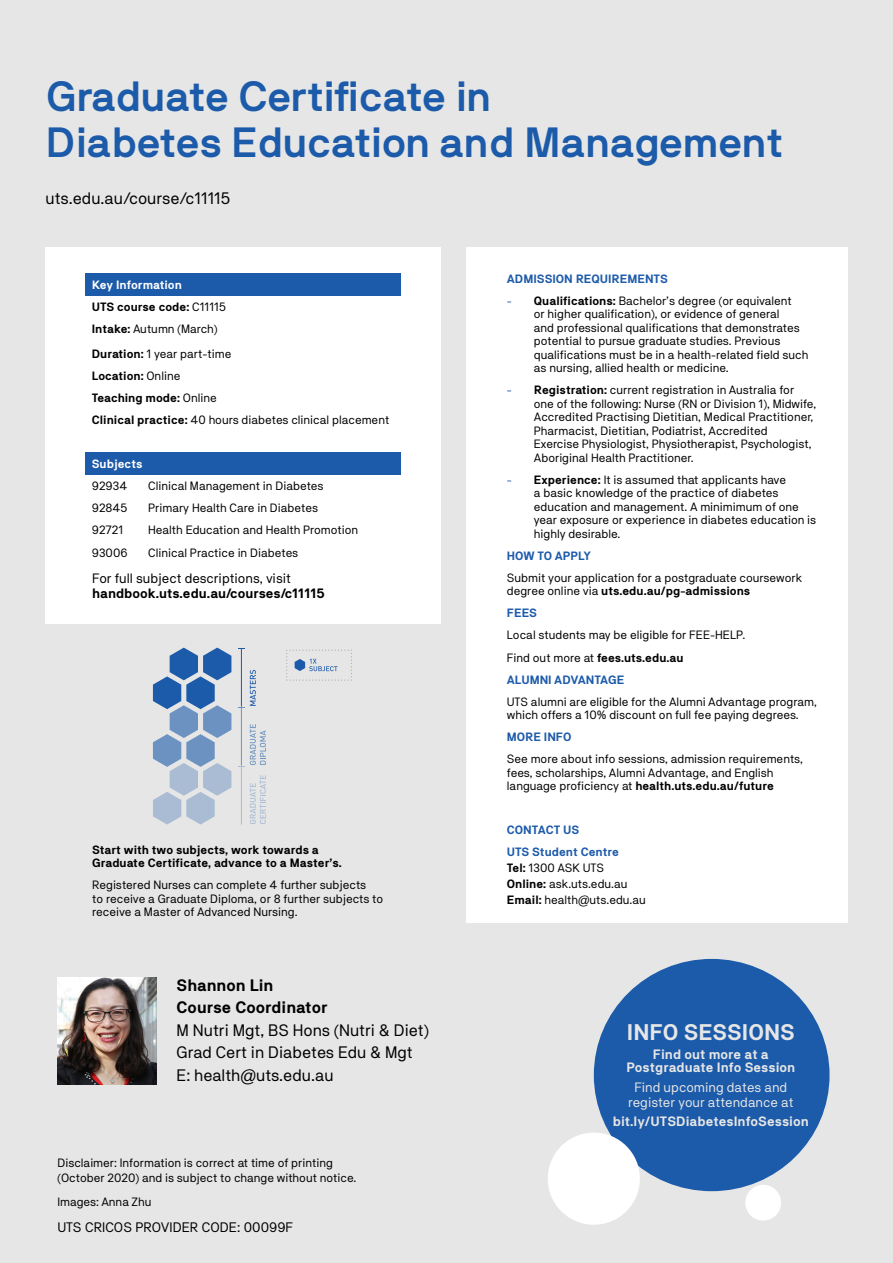
<style>
.page{position:relative;width:893px;height:1263px;background:#e5e6e5}
.page>*{position:absolute;margin:0;border:0;box-sizing:border-box;transform-origin:0 0}
.t1{font:700 42px/46.5px "NB International Pro";color:#1c5aaa}
.t2{font:700 22.5px "NB Akademie Std";color:#e5e6e5}
.t3{font:16.5px/22.5px "NB Akademie Std";color:#000}
.t4{font:700 16.5px/22.5px "NB Akademie Std";color:#000}
.t5{font:13.65px "NB Akademie Std";color:#000}
.t6{font:700 13.5px/13.5px "NB Akademie Std";color:#e5e6e5;text-align:center}
.t7{font:13.5px/15px "NB Akademie Std";color:#e5e6e5;text-align:center}
.t8{font:700 13.5px "NB Akademie Std";color:#000}
.t9{font:13.5px "NB Akademie Std";color:#000}
.t10{font:12px/13.5px "NB Akademie Std";color:#000}
.t11{font:700 12px/22px "NB Akademie Std";color:#000}
.t12{font:700 12px/22px "NB Akademie Std";color:#1c5aaa}
.t13{font:700 12px "NB Akademie Std";color:#fff}
.s1{color:#fff}
.s2{font-weight:400}
.s3{font-weight:700}
.s4{color:#1c5aaa}
.s5{font-weight:700;color:#1c5aaa}
</style>
<div class="page">
<div style="left:466px;top:247px;width:381px;height:675px;background:#fff"></div>
<div style="left:745px;top:1185px;width:36px;height:35px;background:#fff;border-radius:50%"></div>
<div style="left:594px;top:959px;width:235px;height:232px;background:#1c5aaa;border-radius:50%"></div>
<div style="left:548px;top:1132px;width:92px;height:93px;background:#fff;border-radius:50%"></div>
<div style="left:46px;top:247px;width:395px;height:377px;background:#fff"></div>
<div style="left:86px;top:273px;width:315px;height:22px;background:#1c5aaa"></div>
<div style="left:86px;top:452px;width:315px;height:22px;background:#1c5aaa"></div>
<hr style="left:241px;top:648px;width:1px;height:58px;background:#1c5aaa">
<hr style="left:241px;top:707px;width:1px;height:58px;background:#1c5aaa">
<svg style="left:153px;top:648px;width:78px;height:176px"></svg>
<hr style="left:241px;top:766px;width:1px;height:58px;background:#1c5aaa">
<svg style="left:238px;top:670px;width:18px;height:38px"></svg>
<svg style="left:241px;top:724px;width:25px;height:42px"></svg>
<svg style="left:250px;top:775px;width:16px;height:49px"></svg>
<svg style="left:286px;top:649px;width:66px;height:32px"></svg>
<img style="left:57px;top:978px;width:100px;height:107px">
<h1 class="t1" style="left:47px;top:72px;width:738px">Graduate Certificate in<br>Diabetes Education and Management</h1>
<h3 class="t3" style="left:46px;top:186px;width:186px">uts.edu.au/course/c11115</h3>
<p class="t11" style="left:92px;top:274px;width:136px"><span class="s1">Key Information<br></span>UTS course code: <span class="s2">C11115<br></span>Intake: <span class="s2">Autumn (March)</span></p>
<p class="t10" style="left:92px;top:342px;width:299px;line-height:22px"><span class="s3">Duration:</span> 1 year part-time<br><span class="s3">Location:</span> Online<br><span class="s3">Teaching mode:</span> Online<br><span class="s3">Clinical practice:</span> 40 hours diabetes clinical placement</p>
<p class="t13" style="left:92px;top:457px;width:52px">Subjects</p>
<p class="t10" style="left:92px;top:479px;width:37px">92934</p>
<p class="t10" style="left:148px;top:479px;width:177px">Clinical Management in Diabetes</p>
<p class="t10" style="left:92px;top:501px;width:37px">92845</p>
<p class="t10" style="left:148px;top:501px;width:171px">Primary Health Care in Diabetes</p>
<p class="t10" style="left:92px;top:523px;width:33px">92721</p>
<p class="t10" style="left:148px;top:523px;width:212px">Health Education and Health Promotion</p>
<p class="t10" style="left:92px;top:545px;width:37px">93006</p>
<p class="t10" style="left:148px;top:545px;width:152px">Clinical Practice in Diabetes</p>
<p class="t9" style="left:92px;top:571px;width:200px">For full subject descriptions, visit</p>
<p class="t8" style="left:92px;top:586px;width:234px">handbook.uts.edu.au/courses/c11115</p>
<p class="t11" style="left:92px;top:843px;width:251px;line-height:13.5px">Start with two subjects, work towards a<br>Graduate Certificate, advance to a Master’s.</p>
<p class="t10" style="left:92px;top:878px;width:293px">Registered Nurses can complete 4 further subjects<br>to receive a Graduate Diploma, or 8 further subjects to receive a Master of Advanced Nursing.</p>
<h3 class="t4" style="left:177px;top:974px;width:152px">Shannon Lin<br>Course Coordinator</h3>
<h3 class="t3" style="left:177px;top:1019px;width:254px">M Nutri Mgt, BS Hons (Nutri &amp; Diet)<br>Grad Cert in Diabetes Edu &amp; Mgt<br>E: health@uts.edu.au</h3>
<p class="t10" style="left:57px;top:1155px;width:300px;line-height:15px">Disclaimer: Information is correct at time of printing (October 2020) and is subject to change without notice.</p>
<p class="t10" style="left:57px;top:1194px;width:96px">Images: Anna Zhu</p>
<p class="t5" style="left:57px;top:1219px;width:237px">UTS CRICOS PROVIDER CODE: 00099F</p>
<p class="t12" style="left:507px;top:268px;width:163px">ADMISSION REQUIREMENTS</p>
<p class="t10" style="left:534px;top:294px;width:276px;text-indent:-27px"><span class="s4">-</span> <span class="s3">Qualifications:</span> Bachelor’s degree (or equivalent<br>or higher qualification), or evidence of general<br>and professional qualifications that demonstrates potential to pursue graduate studies. Previous qualifications must be in a health-related field such as nursing, allied health or medicine.</p>
<p class="t10" style="left:534px;top:383px;width:284px;text-indent:-27px"><span class="s4">-</span> <span class="s3">Registration:</span> current registration in Australia for one of the following: Nurse (RN or Division 1), Midwife, Accredited Practising Dietitian, Medical Practitioner, Pharmacist, Dietitian, Podiatrist, Accredited<br>Exercise Physiologist, Physiotherapist, Psychologist, Aboriginal Health Practitioner.</p>
<p class="t10" style="left:534px;top:473px;width:284px;text-indent:-27px"><span class="s4">-</span> <span class="s3">Experience:</span> It is assumed that applicants have<br>a basic knowledge of the practice of diabetes education and management. A minimimum of one year exposure or experience in diabetes education is highly desirable.</p>
<p class="t12" style="left:507px;top:545px;width:86px">HOW TO APPLY</p>
<p class="t10" style="left:507px;top:571px;width:297px">Submit your application for a postgraduate coursework degree online via <span class="s3">uts.edu.au/pg-admissions</span></p>
<p class="t12" style="left:507px;top:602px;width:32px">FEES</p>
<p class="t10" style="left:507px;top:624px;width:240px;line-height:22px">Local students may be eligible for FEE-HELP.<br>Find out more at <span class="s3">fees.uts.edu.au<br></span><span class="s5">ALUMNI ADVANTAGE</span></p>
<p class="t10" style="left:507px;top:694px;width:312px">UTS alumni are eligible for the Alumni Advantage program, which offers a 10% discount on full fee paying degrees.</p>
<p class="t12" style="left:507px;top:726px;width:66px">MORE INFO</p>
<p class="t10" style="left:507px;top:752px;width:298px">See more about info sessions, admission requirements, fees, scholarships, Alumni Advantage, and English language proficiency at <span class="s3">health.uts.edu.au/future</span></p>
<p class="t12" style="left:507px;top:819px;width:114px">CONTACT US<br>UTS Student Centre</p>
<p class="t10" style="left:507px;top:860px;width:141px;line-height:16px"><span class="s3">Tel:</span> 1300 ASK UTS<br><span class="s3">Online:</span> ask.uts.edu.au<br><span class="s3">Email:</span> health@uts.edu.au</p>
<h2 class="t2" style="left:627px;top:1019px;width:169px">INFO SESSIONS</h2>
<p class="t6" style="left:626px;top:1047px;width:170px">Find out more at a<br>Postgraduate Info Session</p>
<p class="t7" style="left:628px;top:1079px;width:167px">Find upcoming dates and register your attendance at</p>
<p class="t6" style="left:613px;top:1114px;width:198px">bit.ly/UTSDiabetesInfoSession</p>
</div>
